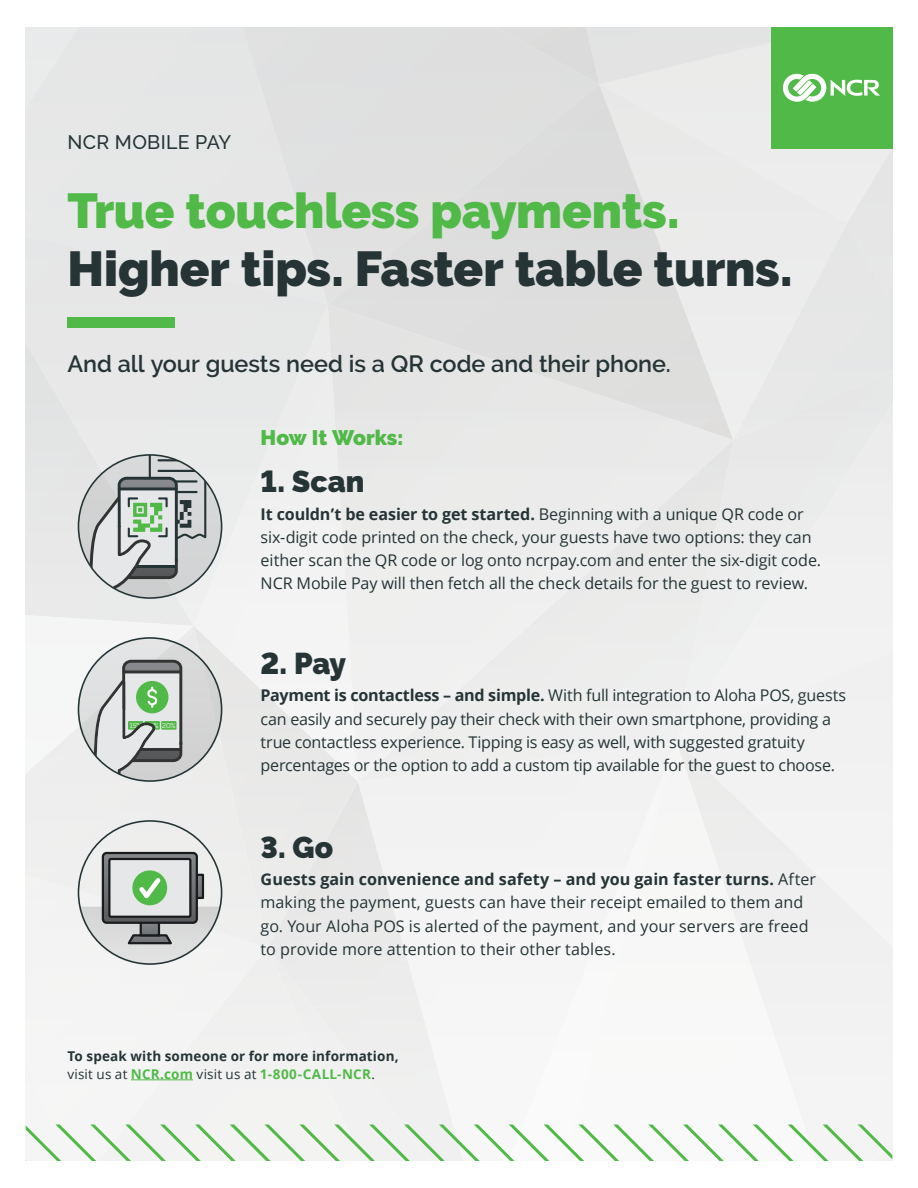
<style>
.page{position:relative;width:918px;height:1188px;background:#fff}
.page>*{position:absolute;margin:0;border:0;box-sizing:border-box;transform-origin:0 0}
.t1{font:900 48.9px "Raleway";color:#263436}
.t2{font:900 48.9px "Raleway";letter-spacing:-.01em;color:#51b948}
.t3{font:900 30px "Raleway";color:#263436}
.t4{font:600 23.4px "Raleway";color:#263436}
.t5{font:900 21px "Raleway";letter-spacing:-.005em;color:#51b948}
.t6{font:500 19.5px "Raleway";letter-spacing:.015em;color:#263436}
.t7{font:16.2px/23.2px "Open Sans";letter-spacing:-.005em;color:#263436}
.t8{font:700 13.5px/18px "Open Sans";letter-spacing:.01em;color:#263436}
.t9{font:6.9px "Raleway";color:#fff}
.s1{font-weight:500}
.s2{font-weight:700}
.s3{font-weight:400}
.s4{color:#51b948}
</style>
<div class="page">
<div style="left:26px;top:27px;width:866px;height:538px;background:#e5e6e5"></div>
<div style="left:26px;top:374px;width:866px;height:787px;background:#eee"></div>
<div style="left:68px;top:317px;width:108px;height:11px;background:#51b948"></div>
<svg style="left:498px;top:27px;width:394px;height:412px"></svg>
<svg style="left:26px;top:853px;width:866px;height:308px"></svg>
<svg style="left:78px;top:638px;width:144px;height:143px;background:#c9caca"></svg>
<svg style="left:77px;top:637px;width:117px;height:194px"></svg>
<svg style="left:78px;top:454px;width:144px;height:143px"></svg>
<svg style="left:88px;top:455px;width:120px;height:141px"></svg>
<p class="t6" style="left:68px;top:131px;width:165px">NCR MOBILE PAY</p>
<h1 class="t2" style="left:68px;top:182px;width:614px">True touchless payments.</h1>
<h1 class="t1" style="left:68px;top:241px;width:727px">Higher tips. Faster table turns.</h1>
<h3 class="t4" style="left:68px;top:350px;width:605px">And all your guests need is a QR code and their phone.</h3>
<p class="t5" style="left:261px;top:425px;width:144px">How It Works:</p>
<p class="t9" style="left:130px;top:721px;width:47px">15<span class="s1">%</span> 18<span class="s1">%</span> 20<span class="s1">%</span></p>
<h2 class="t3" style="left:261px;top:464px;width:105px">1. Scan</h2>
<p class="t7" style="left:261px;top:502px;width:562px"><span class="s2">It couldn’t be easier to get started.</span> Beginning with a unique QR code or six-digit code printed on the check, your guests have two options: they can either scan the QR code or log onto ncrpay.com and enter the six-digit code.<br>NCR Mobile Pay will then fetch all the check details for the guest to review.</p>
<h2 class="t3" style="left:261px;top:646px;width:87px">2. Pay</h2>
<p class="t7" style="left:261px;top:683px;width:587px"><span class="s2">Payment is contactless – and simple.</span> With full integration to Aloha POS, guests can easily and securely pay their check with their own smartphone, providing a true contactless experience. Tipping is easy as well, with suggested gratuity percentages or the option to add a custom tip available for the guest to choose.</p>
<h2 class="t3" style="left:261px;top:830px;width:74px">3. Go</h2>
<p class="t7" style="left:261px;top:867px;width:557px"><span class="s2">Guests gain convenience and safety – and you gain faster turns.</span> After making the payment, guests can have their receipt emailed to them and go. Your Aloha POS is alerted of the payment, and your servers are freed to provide more attention to their other tables.</p>
<p class="t8" style="left:68px;top:1047px;width:333px">To speak with someone or for more information, <span class="s3">visit us at</span> <span class="s4">NCR.com</span> <span class="s3">visit us at</span> <span class="s4">1-800-CALL-NCR</span><span class="s3">.</span></p>
</div>
